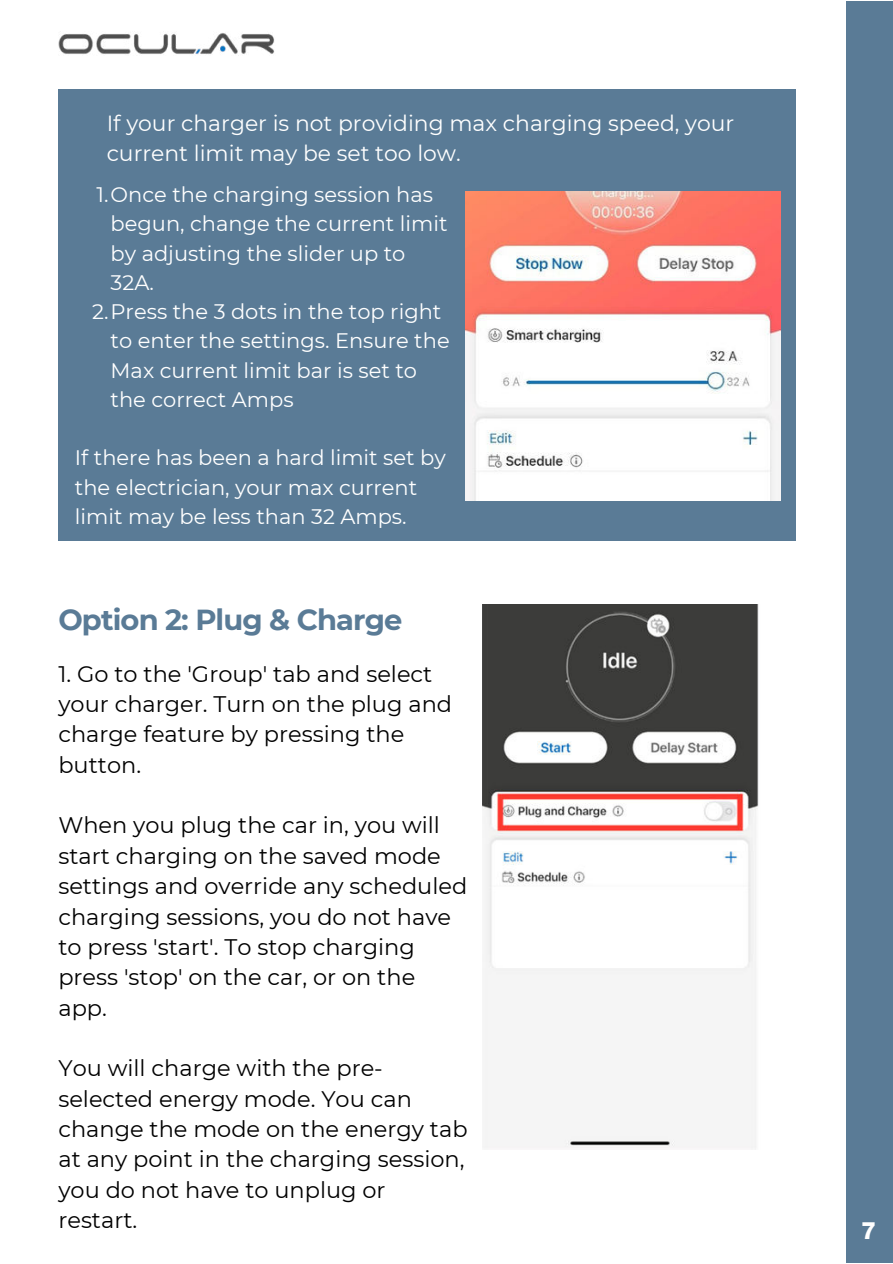
<style>
.page{position:relative;width:893px;height:1264px;background:#fff}
.page>*{position:absolute;margin:0;border:0;box-sizing:border-box;transform-origin:0 0}
.t1{font:700 28.95px "Montserrat";letter-spacing:-.03em;color:#5a7b96}
.t2{font:800 24px "Helvetica Neue LT Pro";color:#fff}
.t3{font:22.5px/30.3px "Montserrat";color:#000}
.t4{font:21.9px/29.5px "Montserrat";color:#fff}
.t5{font:21px/29.2px "Montserrat";color:#fff}
</style>
<div class="page">
<img style="left:58px;top:33px;width:217px;height:22px">
<div style="left:845px;top:1px;width:47px;height:1261px;background:#5a7b96"></div>
<div style="left:58px;top:89px;width:737px;height:452px;background:#5a7b96"></div>
<img style="left:466px;top:192px;width:314px;height:309px">
<img style="left:482px;top:604px;width:277px;height:545px">
<p class="t4" style="left:107px;top:108px;width:629px">If your charger is not providing max charging speed, your current limit may be set too low.</p>
<p class="t5" style="left:96px;top:179px;width:338px">1.Once the charging session has</p>
<p class="t5" style="left:111px;top:208px;width:338px">begun, change the current limit</p>
<p class="t5" style="left:111px;top:238px;width:296px">by adjusting the slider up to</p>
<p class="t5" style="left:111px;top:267px;width:45px">32A.</p>
<p class="t5" style="left:92px;top:296px;width:351px">2.Press the 3 dots in the top right</p>
<p class="t5" style="left:111px;top:325px;width:340px">to enter the settings. Ensure the</p>
<p class="t5" style="left:111px;top:355px;width:308px">Max current limit bar is set to</p>
<p class="t5" style="left:111px;top:384px;width:184px">the correct Amps</p>
<p class="t5" style="left:75px;top:442px;width:372px">If there has been a hard limit set by the electrician, your max current limit may be less than 32 Amps.</p>
<p class="t1" style="left:58px;top:599px;width:345px">Option 2: Plug &amp; Charge</p>
<p class="t3" style="left:58px;top:657px;width:395px">1. Go to the 'Group' tab and select your charger. Turn on the plug and charge feature by pressing the button.</p>
<p class="t3" style="left:58px;top:809px;width:410px">When you plug the car in, you will start charging on the saved mode settings and override any scheduled charging sessions, you do not have to press 'start'. To stop charging press 'stop' on the car, or on the app.</p>
<p class="t3" style="left:58px;top:1052px;width:410px">You will charge with the pre&shy;selected energy mode. You can change the mode on the energy tab at any point in the charging session, you do not have to unplug or restart.</p>
<p class="t2" style="left:861px;top:1215px;width:17px">7</p>
</div>
